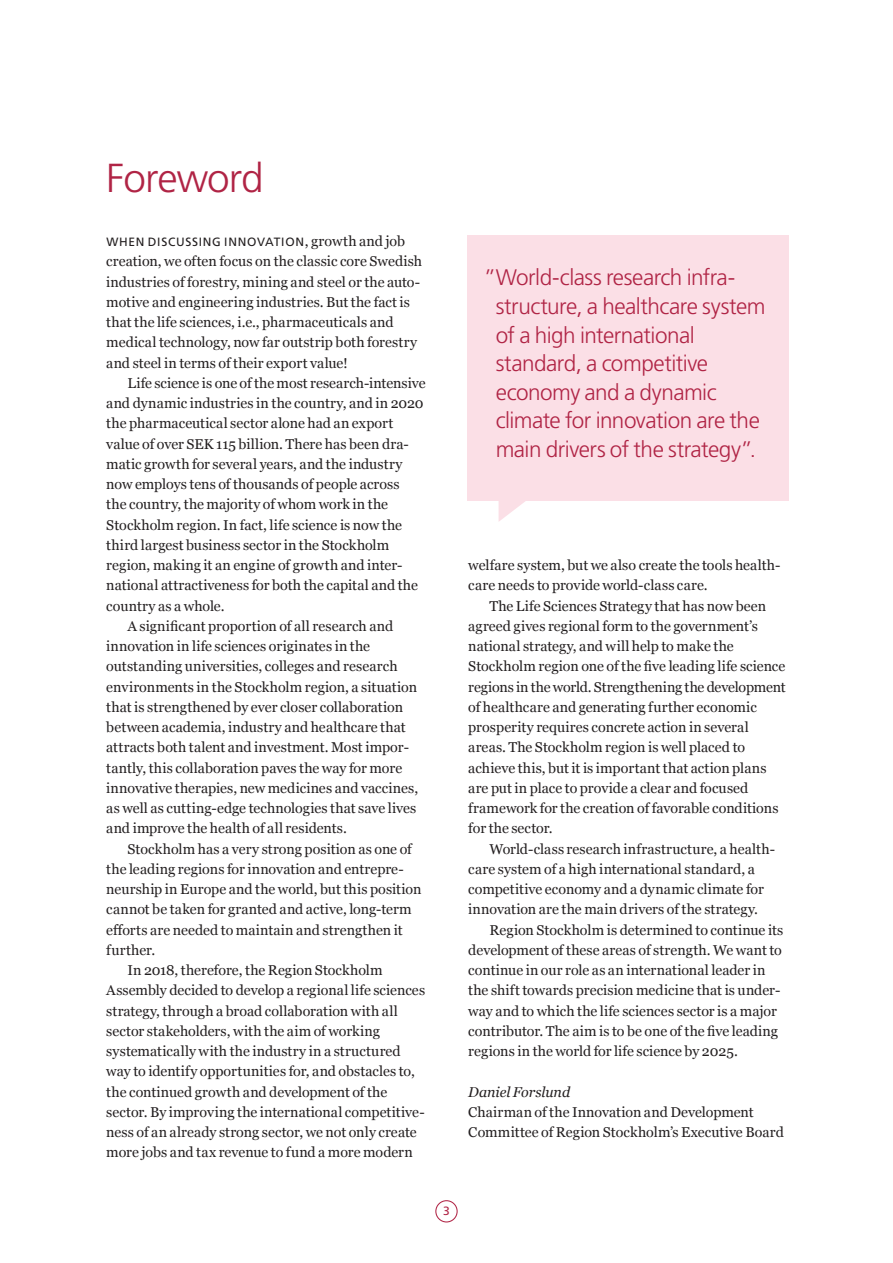
<style>
.page{position:relative;width:893px;height:1263px;background:#fff}
.page>*{position:absolute;margin:0;border:0;box-sizing:border-box;transform-origin:0 0}
.t1{font:300 40.5px "Frutiger SLLOTF";letter-spacing:-.025em;color:#b02445}
.citat{font:300 22.5px/28.5px "Frutiger SLLOTF";letter-spacing:-.02em;color:#b02445}
.P_indrag{font:14.25px/20.2px "Georgia";letter-spacing:.005em;color:#231f20}
.t2{font:italic 14.25px "Georgia";letter-spacing:-.005em;color:#231f20}
.t3{font:12px "Frutiger SLLOTF";letter-spacing:.06em;color:#231f20}
.t4{font:12px "Frutiger SLLOTF";color:#b02445}
.s1{font-family:"Georgia";font-size:14.25px}
</style>
<div class="page">
<div style="left:435px;top:1200px;width:23px;height:22px;border:1px solid #b02445;border-radius:50%"></div>
<svg style="left:499px;top:501px;width:26px;height:20px"></svg>
<div style="left:468px;top:235px;width:321px;height:266px;background:#fbdfe6"></div>
<h1 class="t1" style="left:106px;top:155px;width:159px">Foreword</h1>
<p class="t3" style="left:106px;top:235px;width:300px">WHEN DISCUSSING INNOVATION<span class="s1">, growth and job</span></p>
<p class="P_indrag" style="left:106px;top:251px;width:317px">creation, we often focus on the classic core Swedish industries of forestry, mining and steel or the auto&shy;motive and engineering industries. But the fact is that the life sciences, i.e., pharmaceuticals and medical technology, now far outstrip both forestry and steel in terms of their export value!</p>
<p class="P_indrag" style="left:106px;top:372px;width:321px;text-indent:21px">Life science is one of the most research-intensive and dynamic industries in the country, and in 2020 the pharmaceutical sector alone had an export value of over SEK 115 billion. There has been dra&shy;matic growth for several years, and the industry now employs tens of thousands of people across<br>the country, the majority of whom work in the Stockholm region. In fact, life science is now the third largest business sector in the Stockholm region, making it an engine of growth and inter&shy;national attractiveness for both the capital and the country as a whole.</p>
<p class="P_indrag" style="left:106px;top:615px;width:313px;text-indent:21px">A significant proportion of all research and innovation in life sciences originates in the outstanding universities, colleges and research environments in the Stockholm region, a situation that is strengthened by ever closer collaboration between academia, industry and healthcare that attracts both talent and investment. Most impor&shy;tantly, this collaboration paves the way for more innovative therapies, new medicines and vaccines, as well as cutting-edge technologies that save lives and improve the health of all residents.</p>
<p class="P_indrag" style="left:106px;top:838px;width:317px;text-indent:21px">Stockholm has a very strong position as one of the leading regions for innovation and entrepre&shy;neurship in Europe and the world, but this position cannot be taken for granted and active, long-term efforts are needed to maintain and strengthen it further.</p>
<p class="P_indrag" style="left:106px;top:959px;width:320px;text-indent:21px">In 2018, therefore, the Region Stockholm Assembly decided to develop a regional life sciences strategy, through a broad collaboration with all sector stakeholders, with the aim of working systematically with the industry in a structured way to identify opportunities for, and obstacles to, the continued growth and development of the sector. By improving the international competitive&shy;ness of an already strong sector, we not only create more jobs and tax revenue to fund a more modern</p>
<p class="t4" style="left:443px;top:1204px;width:8px">3</p>
<p class="citat" style="left:496px;top:264px;width:271px;text-indent:-12px">”World-class research infra&shy;structure, a healthcare system of a high international standard, a competitive economy and a dynamic climate for innovation are the main drivers of the strategy”.</p>
<p class="P_indrag" style="left:468px;top:554px;width:314px">welfare system, but we also create the tools health&shy;care needs to provide world-class care.</p>
<p class="P_indrag" style="left:468px;top:595px;width:319px;text-indent:21px">The Life Sciences Strategy that has now been agreed gives regional form to the government’s national strategy, and will help to make the Stockholm region one of the five leading life science regions in the world. Strengthening the development of healthcare and generating further economic prosperity requires concrete action in several areas. The Stockholm region is well placed to achieve this, but it is important that action plans are put in place to provide a clear and focused framework for the creation of favorable conditions for the sector.</p>
<p class="P_indrag" style="left:468px;top:838px;width:308px;text-indent:21px">World-class research infrastructure, a health&shy;care system of a high international standard, a competitive economy and a dynamic climate for innovation are the main drivers of the strategy.</p>
<p class="P_indrag" style="left:468px;top:919px;width:317px;text-indent:21px">Region Stockholm is determined to continue its development of these areas of strength. We want to continue in our role as an international leader in the shift towards precision medicine that is under&shy;way and to which the life sciences sector is a major contributor. The aim is to be one of the five leading regions in the world for life science by 2025.</p>
<p class="t2" style="left:468px;top:1081px;width:103px">Daniel Forslund</p>
<p class="P_indrag" style="left:468px;top:1101px;width:317px">Chairman of the Innovation and Development<br>Committee of Region Stockholm’s Executive Board</p>
</div>
